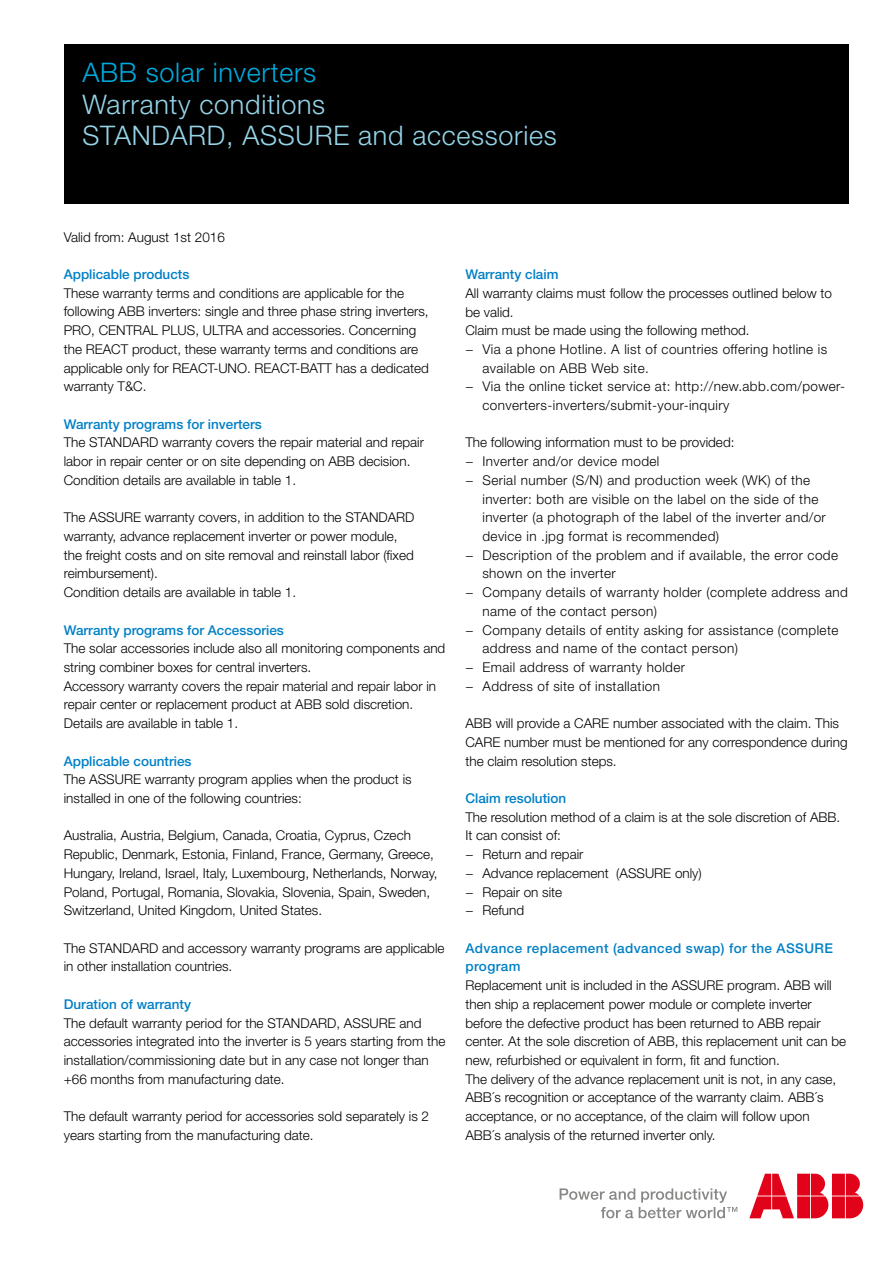
<style>
.page{position:relative;width:893px;height:1263px;background:#fff}
.page>*{position:absolute;margin:0;border:0;box-sizing:border-box;transform-origin:0 0}
.t1{font:300 27px/31.5px "Helvetica Neue";letter-spacing:.025em;color:#95d4e8}
.t2{font:300 27px "Helvetica Neue";letter-spacing:.025em;color:#00aadf}
.t3{font:300 13.5px/18.8px "Helvetica Neue";color:#000}
.t4{font:300 13.5px "Helvetica Neue";letter-spacing:.03em;color:#000}
.t5{font:500 13.5px "Helvetica Neue";color:#0080c6}
.t6{font:500 13.5px/18.8px "Helvetica Neue";letter-spacing:.03em;color:#0080c6}
</style>
<div class="page">
<svg style="left:560px;top:1188px;width:177px;height:30px"></svg>
<svg style="left:749px;top:1174px;width:114px;height:44px"></svg>
<div style="left:64px;top:45px;width:784px;height:159px;background:#000"></div>
<h1 class="t2" style="left:82px;top:56px;width:235px">ABB solar inverters</h1>
<h1 class="t1" style="left:82px;top:88px;width:476px">Warranty conditions<br>STANDARD, ASSURE and accessories</h1>
<p class="t3" style="left:64px;top:227px;width:163px">Valid from: August 1st 2016</p>
<p class="t5" style="left:64px;top:266px;width:127px">Applicable products</p>
<p class="t3" style="left:64px;top:283px;width:366px">These warranty terms and conditions are applicable for the following ABB inverters: single and three phase string inverters, PRO, CENTRAL PLUS, ULTRA and accessories. Concerning the REACT product, these warranty terms and conditions are applicable only for REACT-UNO. REACT-BATT has a dedicated warranty T&amp;C.</p>
<p class="t5" style="left:64px;top:416px;width:200px">Warranty programs for inverters</p>
<p class="t3" style="left:64px;top:433px;width:362px">The STANDARD warranty covers the repair material and repair labor in repair center or on site depending on ABB decision.<br>Condition details are available in table 1.</p>
<p class="t3" style="left:64px;top:508px;width:352px">The ASSURE warranty covers, in addition to the STANDARD warranty, advance replacement inverter or power module, the freight costs and on site removal and reinstall labor (fixed reimbursement).<br>Condition details are available in table 1.</p>
<p class="t5" style="left:64px;top:622px;width:222px">Warranty programs for Accessories</p>
<p class="t3" style="left:64px;top:639px;width:383px">The solar accessories include also all monitoring components and string combiner boxes for central inverters.<br>Accessory warranty covers the repair material and repair labor in repair center or replacement product at ABB sold discretion.<br>Details are available in table 1.</p>
<p class="t5" style="left:64px;top:753px;width:129px">Applicable countries</p>
<p class="t3" style="left:64px;top:770px;width:349px">The ASSURE warranty program applies when the product is installed in one of the following countries:</p>
<p class="t3" style="left:64px;top:826px;width:375px">Australia, Austria, Belgium, Canada, Croatia, Cyprus, Czech Republic, Denmark, Estonia, Finland, France, Germany, Greece, Hungary, Ireland, Israel, Italy, Luxembourg, Netherlands, Norway, Poland, Portugal, Romania, Slovakia, Slovenia, Spain, Sweden, Switzerland, United Kingdom, United States.</p>
<p class="t3" style="left:64px;top:938px;width:382px">The STANDARD and accessory warranty programs are applicable in other installation countries.</p>
<p class="t5" style="left:64px;top:996px;width:129px">Duration of warranty</p>
<p class="t3" style="left:64px;top:1013px;width:383px">The default warranty period for the STANDARD, ASSURE and accessories integrated into the inverter is 5 years starting from the installation/commissioning date but in any case not longer than +66 months from manufacturing date.</p>
<p class="t3" style="left:64px;top:1106px;width:367px">The default warranty period for accessories sold separately is 2 years starting from the manufacturing date.</p>
<p class="t5" style="left:465px;top:266px;width:95px">Warranty claim</p>
<p class="t3" style="left:465px;top:283px;width:368px">All warranty claims must follow the processes outlined below to</p>
<p class="t3" style="left:465px;top:302px;width:50px">be valid.</p>
<p class="t3" style="left:465px;top:321px;width:286px">Claim must be made using the following method.</p>
<p class="t4" style="left:465px;top:341px;width:363px">− Via a phone Hotline. A list of countries offering hotline is</p>
<p class="t4" style="left:482px;top:360px;width:168px">available on ABB Web site.</p>
<p class="t4" style="left:465px;top:378px;width:381px">− Via the online ticket service at: http://new.abb.com/power-</p>
<p class="t4" style="left:482px;top:397px;width:248px">converters-inverters/submit-your-inquiry</p>
<p class="t3" style="left:465px;top:433px;width:271px">The following information must to be provided:</p>
<p class="t4" style="left:465px;top:453px;width:195px">− Inverter and/or device model</p>
<p class="t4" style="left:465px;top:472px;width:346px">− Serial number (S/N) and production week (WK) of the</p>
<p class="t4" style="left:482px;top:491px;width:337px">inverter: both are visible on the label on the side of the</p>
<p class="t4" style="left:482px;top:509px;width:345px">inverter (a photograph of the label of the inverter and/or</p>
<p class="t4" style="left:482px;top:528px;width:238px">device in .jpg format is recommended)</p>
<p class="t4" style="left:465px;top:547px;width:374px">− Description of the problem and if available, the error code</p>
<p class="t4" style="left:482px;top:565px;width:135px">shown on the inverter</p>
<p class="t4" style="left:465px;top:584px;width:384px">− Company details of warranty holder (complete address and</p>
<p class="t4" style="left:482px;top:603px;width:176px">name of the contact person)</p>
<p class="t4" style="left:465px;top:621px;width:374px">− Company details of entity asking for assistance (complete</p>
<p class="t4" style="left:482px;top:640px;width:257px">address and name of the contact person)</p>
<p class="t4" style="left:465px;top:659px;width:221px">− Email address of warranty holder</p>
<p class="t4" style="left:465px;top:678px;width:196px">− Address of site of installation</p>
<p class="t3" style="left:465px;top:714px;width:384px">ABB will provide a CARE number associated with the claim. This<br>CARE number must be mentioned for any correspondence during the claim resolution steps.</p>
<p class="t5" style="left:465px;top:790px;width:102px">Claim resolution</p>
<p class="t3" style="left:465px;top:807px;width:376px">The resolution method of a claim is at the sole discretion of ABB.<br>It can consist of:<br>− Return and repair<br>− Advance replacement (ASSURE only)<br>− Repair on site<br>− Refund</p>
<p class="t6" style="left:465px;top:938px;width:369px">Advance replacement (advanced swap) for the ASSURE program</p>
<p class="t3" style="left:465px;top:976px;width:382px">Replacement unit is included in the ASSURE program. ABB will then ship a replacement power module or complete inverter before the defective product has been returned to ABB repair center. At the sole discretion of ABB, this replacement unit can be new, refurbished or equivalent in form, fit and function.<br>The delivery of the advance replacement unit is not, in any case, ABB´s recognition or acceptance of the warranty claim. ABB´s acceptance, or no acceptance, of the claim will follow upon ABB´s analysis of the returned inverter only.</p>
</div>
